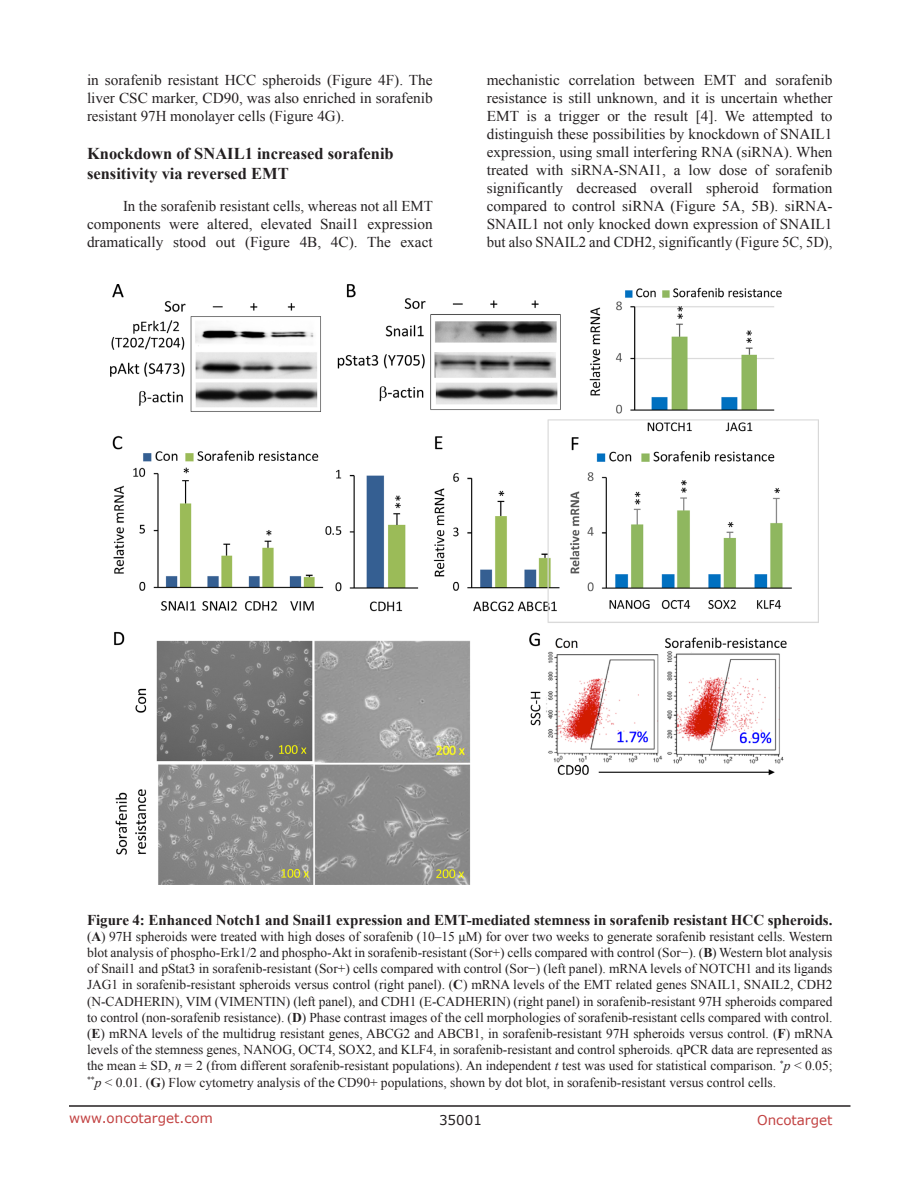
<style>
.page{position:relative;width:918px;height:1188px;background:#fff}
.page>*{position:absolute;margin:0;border:0;box-sizing:border-box;transform-origin:0 0}
.SubHeading{font:700 16.5px/19.8px "Times New Roman";color:#231f20}
.BodyText{font:15px/18px "Times New Roman";color:#231f20;text-align:justify}
.Figuretrx{font:700 15px "Times New Roman";letter-spacing:-.005em;color:#231f20}
.Figuretrx-2{font:13.5px/16.2px "Times New Roman";letter-spacing:-.005em;color:#231f20;text-align:justify}
.t1{font:13.5px "Verdana";color:#c24141}
.t2{font:13.5px "Verdana";color:#231f20}
.s1{font-weight:700}
.s2{font-style:italic}
</style>
<div class="page">
<hr style="left:69px;top:1105px;width:781px;height:2px;background:#231f20">
<img style="left:111px;top:284px;width:708px;height:601px">
<p class="BodyText" style="left:87px;top:71px;width:347px">in sorafenib resistant HCC spheroids (Figure 4F). The liver CSC marker, CD90, was also enriched in sorafenib resistant 97H monolayer cells (Figure 4G).</p>
<p class="SubHeading" style="left:87px;top:143px;width:308px">Knockdown of SNAIL1 increased sorafenib sensitivity via reversed EMT</p>
<p class="BodyText" style="left:87px;top:196px;width:348px;text-indent:36px">In the sorafenib resistant cells, whereas not all EMT components were altered, elevated Snail1 expression dramatically stood out (Figure 4B, 4C). The exact</p>
<p class="BodyText" style="left:487px;top:71px;width:347px">mechanistic correlation between EMT and sorafenib resistance is still unknown, and it is uncertain whether EMT is a trigger or the result [4]. We attempted to distinguish these possibilities by knockdown of SNAIL1 expression, using small interfering RNA (siRNA). When treated with siRNA-SNAI1, a low dose of sorafenib significantly decreased overall spheroid formation compared to control siRNA (Figure 5A, 5B). siRNA-SNAIL1 not only knocked down expression of SNAIL1 but also SNAIL2 and CDH2, significantly (Figure 5C, 5D),</p>
<p class="Figuretrx" style="left:87px;top:909px;width:747px">Figure 4: Enhanced Notch1 and Snail1 expression and EMT-mediated stemness in sorafenib resistant HCC spheroids.</p>
<p class="Figuretrx-2" style="left:87px;top:928px;width:748px">(<span class="s1">A</span>) 97H spheroids were treated with high doses of sorafenib (10–15 μM) for over two weeks to generate sorafenib resistant cells. Western blot analysis of phospho-Erk1/2 and phospho-Akt in sorafenib-resistant (Sor+) cells compared with control (Sor−). (<span class="s1">B</span>) Western blot analysis of Snail1 and pStat3 in sorafenib-resistant (Sor+) cells compared with control (Sor−) (left panel). mRNA levels of NOTCH1 and its ligands JAG1 in sorafenib-resistant spheroids versus control (right panel). (<span class="s1">C</span>) mRNA levels of the EMT related genes SNAIL1, SNAIL2, CDH2 (N-CADHERIN), VIM (VIMENTIN) (left panel), and CDH1 (E-CADHERIN) (right panel) in sorafenib-resistant 97H spheroids compared to control (non-sorafenib resistance). (<span class="s1">D</span>) Phase contrast images of the cell morphologies of sorafenib-resistant cells compared with control. (<span class="s1">E</span>) mRNA levels of the multidrug resistant genes, ABCG2 and ABCB1, in sorafenib-resistant 97H spheroids versus control. (<span class="s1">F</span>) mRNA levels of the stemness genes, NANOG, OCT4, SOX2, and KLF4, in sorafenib-resistant and control spheroids. qPCR data are represented as the mean ± SD, <span class="s2">n</span> = 2 (from different sorafenib-resistant populations). An independent <span class="s2">t</span> test was used for statistical comparison. <sup>*</sup><span class="s2">p</span> &lt; 0.05; <sup>**</sup><span class="s2">p</span> &lt; 0.01. (<span class="s1">G</span>) Flow cytometry analysis of the CD90+ populations, shown by dot blot, in sorafenib-resistant versus control cells.</p>
<p class="t1" style="left:69px;top:1109px;width:145px">www.oncotarget.com</p>
<p class="t2" style="left:439px;top:1111px;width:44px">35001</p>
<p class="t1" style="left:757px;top:1111px;width:77px">Oncotarget</p>
</div>
